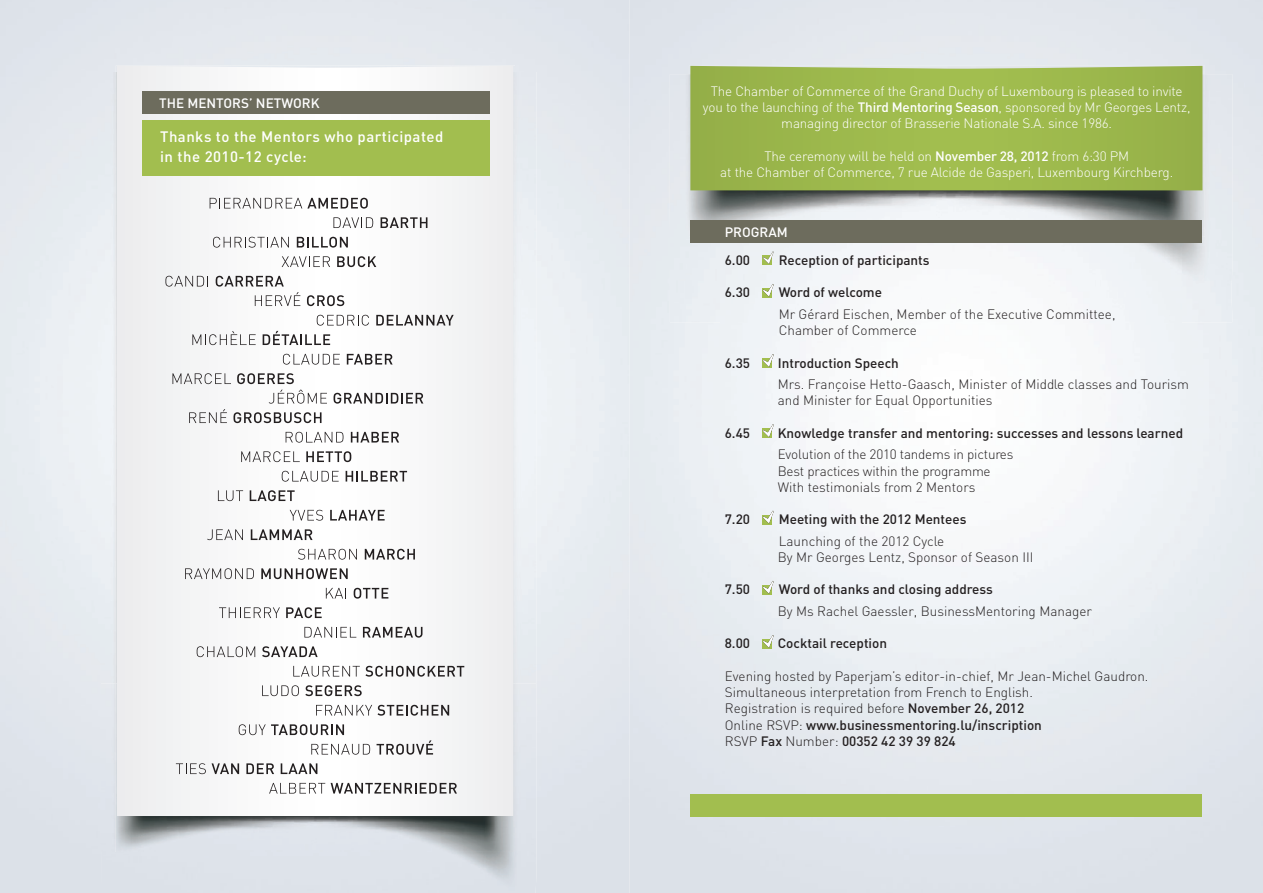
<style>
.page{position:relative;width:1263px;height:893px;background:#fff}
.page>*{position:absolute;margin:0;border:0;box-sizing:border-box;transform-origin:0 0}
.t1{font:500 15px/19.5px "DIN";letter-spacing:.03em;color:#fff}
.t2{font:300 13.5px/16.2px "DIN";color:#231f20}
.t3{font:300 13.5px/16.2px "DIN";letter-spacing:-.015em;color:#fff;text-align:center}
.t4{font:500 13.5px "DIN";color:#231f20}
.t5{font:500 13.5px "DIN";color:#fff}
.s1{font-weight:500}
</style>
<div class="page">
<img style="left:0;top:0;width:1263px;height:893px">
<div style="left:101px;top:72px;width:15px;height:611px;background:#ebeef2"></div>
<img style="left:116px;top:72px;width:420px;height:611px">
<div style="left:101px;top:683px;width:435px;height:210px;background:#dee3ea"></div>
<img style="left:116px;top:683px;width:399px;height:169px">
<svg style="left:117px;top:66px;width:396px;height:750px"></svg>
<div style="left:143px;top:121px;width:347px;height:55px;background:#a2be4f"></div>
<div style="left:143px;top:92px;width:347px;height:22px;background:#6d6c5d"></div>
<svg style="left:210px;top:198px;width:158px;height:11px"></svg>
<svg style="left:333px;top:217px;width:40px;height:11px"></svg>
<svg style="left:381px;top:217px;width:46px;height:11px"></svg>
<svg style="left:213px;top:237px;width:76px;height:11px"></svg>
<svg style="left:297px;top:237px;width:51px;height:11px"></svg>
<svg style="left:282px;top:256px;width:48px;height:11px"></svg>
<svg style="left:337px;top:256px;width:39px;height:11px"></svg>
<svg style="left:165px;top:276px;width:43px;height:11px"></svg>
<svg style="left:216px;top:276px;width:84px;height:30px"></svg>
<svg style="left:307px;top:295px;width:37px;height:11px"></svg>
<svg style="left:376px;top:315px;width:78px;height:11px"></svg>
<svg style="left:192px;top:331px;width:64px;height:14px"></svg>
<svg style="left:263px;top:315px;width:106px;height:30px"></svg>
<svg style="left:283px;top:354px;width:57px;height:11px"></svg>
<svg style="left:347px;top:354px;width:46px;height:11px"></svg>
<svg style="left:172px;top:373px;width:59px;height:11px"></svg>
<svg style="left:237px;top:373px;width:57px;height:11px"></svg>
<svg style="left:269px;top:390px;width:58px;height:14px"></svg>
<svg style="left:333px;top:393px;width:90px;height:11px"></svg>
<svg style="left:189px;top:409px;width:38px;height:14px"></svg>
<svg style="left:233px;top:412px;width:88px;height:11px"></svg>
<svg style="left:286px;top:432px;width:57px;height:11px"></svg>
<svg style="left:351px;top:432px;width:48px;height:11px"></svg>
<svg style="left:241px;top:451px;width:59px;height:11px"></svg>
<svg style="left:306px;top:451px;width:45px;height:11px"></svg>
<svg style="left:282px;top:471px;width:57px;height:11px"></svg>
<svg style="left:346px;top:471px;width:61px;height:11px"></svg>
<svg style="left:218px;top:490px;width:25px;height:11px"></svg>
<svg style="left:250px;top:490px;width:45px;height:11px"></svg>
<svg style="left:290px;top:510px;width:33px;height:11px"></svg>
<svg style="left:330px;top:510px;width:55px;height:11px"></svg>
<svg style="left:207px;top:529px;width:36px;height:11px"></svg>
<svg style="left:251px;top:529px;width:62px;height:11px"></svg>
<svg style="left:298px;top:549px;width:59px;height:11px"></svg>
<svg style="left:365px;top:549px;width:50px;height:11px"></svg>
<svg style="left:185px;top:568px;width:69px;height:11px"></svg>
<svg style="left:261px;top:568px;width:87px;height:11px"></svg>
<svg style="left:326px;top:588px;width:20px;height:11px"></svg>
<svg style="left:354px;top:588px;width:34px;height:11px"></svg>
<svg style="left:219px;top:607px;width:61px;height:11px"></svg>
<svg style="left:286px;top:607px;width:36px;height:11px"></svg>
<svg style="left:304px;top:627px;width:52px;height:11px"></svg>
<svg style="left:363px;top:627px;width:59px;height:11px"></svg>
<svg style="left:197px;top:646px;width:58px;height:11px"></svg>
<svg style="left:262px;top:646px;width:56px;height:11px"></svg>
<svg style="left:293px;top:666px;width:171px;height:11px"></svg>
<svg style="left:262px;top:685px;width:37px;height:11px"></svg>
<svg style="left:305px;top:685px;width:57px;height:11px"></svg>
<svg style="left:316px;top:705px;width:133px;height:11px"></svg>
<svg style="left:239px;top:724px;width:105px;height:11px"></svg>
<svg style="left:311px;top:744px;width:59px;height:11px"></svg>
<svg style="left:377px;top:740px;width:56px;height:15px"></svg>
<svg style="left:176px;top:763px;width:30px;height:11px"></svg>
<svg style="left:212px;top:763px;width:27px;height:11px"></svg>
<svg style="left:246px;top:763px;width:28px;height:11px"></svg>
<svg style="left:281px;top:763px;width:36px;height:11px"></svg>
<svg style="left:269px;top:783px;width:56px;height:11px"></svg>
<svg style="left:331px;top:783px;width:126px;height:11px"></svg>
<img style="left:1232px;top:74px;width:1px;height:194px">
<div style="left:670px;top:74px;width:50px;height:248px;background:#e7ecf1"></div>
<div style="left:1182px;top:74px;width:50px;height:248px;background:#e5eaef"></div>
<div style="left:720px;top:243px;width:462px;height:79px;background:#f3f6f9"></div>
<img style="left:689px;top:66px;width:516px;height:171px">
<svg style="left:690px;top:66px;width:512px;height:124px;background:#9cb74d"></svg>
<div style="left:690px;top:794px;width:512px;height:22px;background:#a2be4f"></div>
<div style="left:690px;top:221px;width:512px;height:22px;background:#6d6c5d"></div>
<div style="left:763px;top:255px;width:9px;height:10px;background:#a2be4f"></div>
<div style="left:763px;top:358px;width:9px;height:10px;background:#a2be4f"></div>
<div style="left:763px;top:428px;width:9px;height:10px;background:#a2be4f"></div>
<svg style="left:763px;top:251px;width:11px;height:13px"></svg>
<svg style="left:763px;top:284px;width:11px;height:13px"></svg>
<svg style="left:763px;top:354px;width:11px;height:13px"></svg>
<svg style="left:763px;top:424px;width:11px;height:13px"></svg>
<svg style="left:763px;top:511px;width:11px;height:13px"></svg>
<svg style="left:763px;top:581px;width:11px;height:13px"></svg>
<svg style="left:763px;top:635px;width:11px;height:13px"></svg>
<p class="t5" style="left:159px;top:95px;width:162px">THE MENTORS’ NETWORK</p>
<p class="t1" style="left:160px;top:126px;width:285px">Thanks to the Mentors who participated in the 2010-12 cycle:</p>
<p class="t3" style="left:703px;top:83px;width:489px">The Chamber of Commerce of the Grand Duchy of Luxembourg is pleased to invite you to the launching of the <span class="s1">Third Mentoring Season</span>, sponsored by Mr Georges Lentz, managing director of Brasserie Nationale S.A. since 1986.</p>
<p class="t3" style="left:720px;top:148px;width:454px">The ceremony will be held on <span class="s1">November 28, 2012</span> from 6:30 PM<br>at the Chamber of Commerce, 7 rue Alcide de Gasperi, Luxembourg Kirchberg.</p>
<p class="t5" style="left:725px;top:223px;width:65px">PROGRAM</p>
<p class="t4" style="left:725px;top:252px;width:27px">6.00</p>
<p class="t4" style="left:779px;top:252px;width:152px">Reception of participants</p>
<p class="t4" style="left:725px;top:284px;width:27px">6.30</p>
<p class="t4" style="left:779px;top:284px;width:105px">Word of welcome</p>
<p class="t2" style="left:779px;top:306px;width:338px">Mr Gérard Eischen, Member of the Executive Committee,<br>Chamber of Commerce</p>
<p class="t4" style="left:725px;top:354px;width:27px">6.35</p>
<p class="t4" style="left:778px;top:354px;width:123px">Introduction Speech</p>
<p class="t2" style="left:778px;top:376px;width:413px">Mrs. Françoise Hetto-Gaasch, Minister of Middle classes and Tourism and Minister for Equal Opportunities</p>
<p class="t4" style="left:725px;top:424px;width:27px">6.45</p>
<p class="t4" style="left:778px;top:424px;width:407px">Knowledge transfer and mentoring: successes and lessons learned</p>
<p class="t2" style="left:778px;top:446px;width:237px">Evolution of the 2010 tandems in pictures<br>Best practices within the programme<br>With testimonials from 2 Mentors</p>
<p class="t4" style="left:725px;top:511px;width:27px">7.20</p>
<p class="t4" style="left:779px;top:511px;width:189px">Meeting with the 2012 Mentees</p>
<p class="t2" style="left:778px;top:533px;width:257px">Launching of the 2012 Cycle<br>By Mr Georges Lentz, Sponsor of Season III</p>
<p class="t4" style="left:725px;top:581px;width:27px">7.50</p>
<p class="t4" style="left:779px;top:581px;width:216px">Word of thanks and closing address</p>
<p class="t2" style="left:778px;top:603px;width:316px">By Ms Rachel Gaessler, BusinessMentoring Manager</p>
<p class="t4" style="left:725px;top:635px;width:27px">8.00</p>
<p class="t4" style="left:778px;top:635px;width:111px">Cocktail reception</p>
<p class="t2" style="left:725px;top:668px;width:425px">Evening hosted by Paperjam’s editor-in-chief, Mr Jean-Michel Gaudron.<br>Simultaneous interpretation from French to English.<br>Registration is required before <span class="s1">November 26, 2012<br></span>Online RSVP: <span class="s1">www.businessmentoring.lu/inscription<br></span>RSVP <span class="s1">Fax</span> Number: <span class="s1">00352 42 39 39 824</span></p>
</div>
